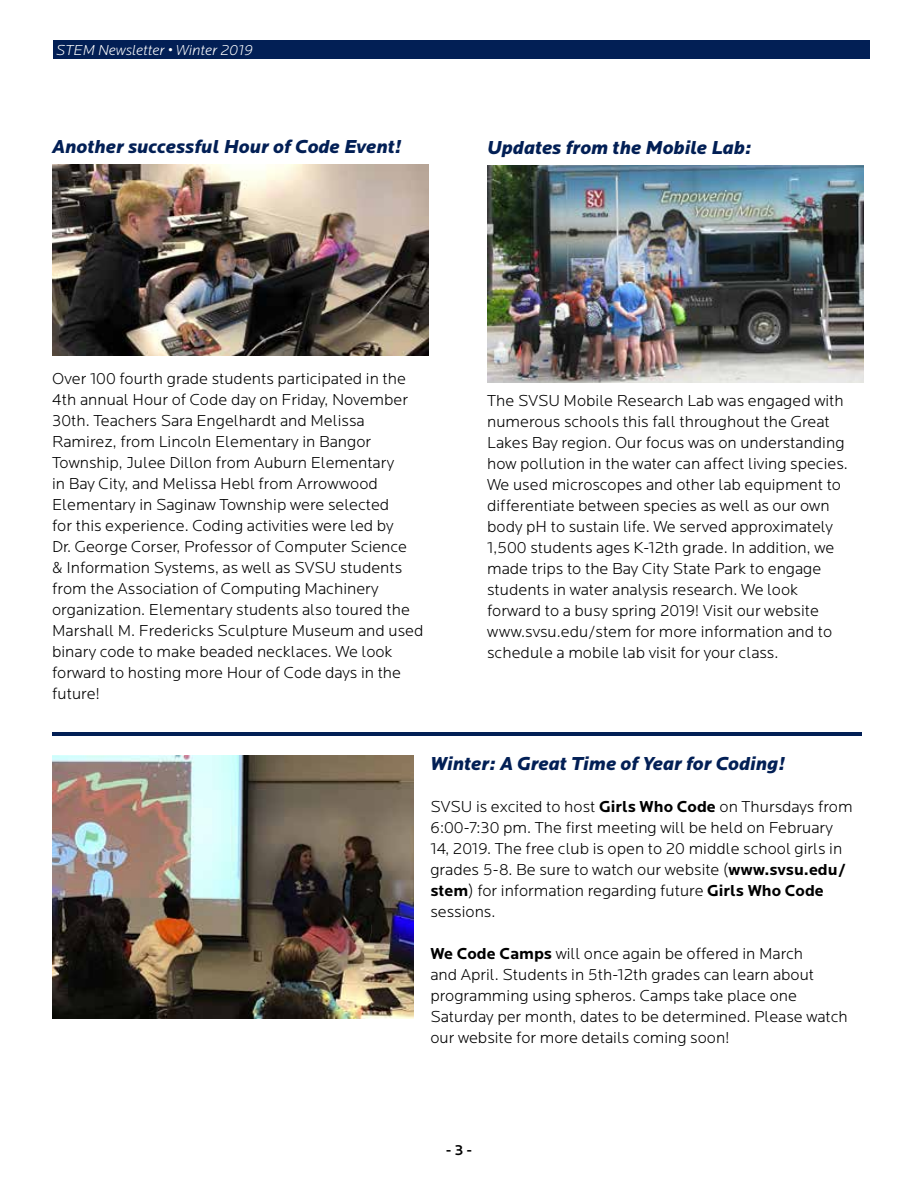
<style>
.page{position:relative;width:918px;height:1188px;background:#fff}
.page>*{position:absolute;margin:0;border:0;box-sizing:border-box;transform-origin:0 0}
.t1{font:italic 900 19.5px "Locator";color:#021f55}
.t2{font:300 16.5px/21px "Locator";color:#000}
.t3{font:italic 300 15px "Locator";color:#fff}
.t4{font:500 15px "Locator";color:#000}
.s1{font-weight:700}
</style>
<div class="page">
<div style="left:53px;top:40px;width:816px;height:19px;background:#021f55"></div>
<img style="left:52px;top:164px;width:377px;height:191px">
<img style="left:487px;top:165px;width:377px;height:218px">
<img style="left:52px;top:756px;width:362px;height:262px">
<hr style="left:52px;top:732px;width:810px;height:4px;background:#021f55">
<p class="t3" style="left:56px;top:42px;width:198px">STEM Newsletter • Winter 2019</p>
<p class="t1" style="left:52px;top:135px;width:351px">Another successful Hour of Code Event!</p>
<p class="t1" style="left:487px;top:136px;width:265px">Updates from the Mobile Lab:</p>
<p class="t2" style="left:52px;top:368px;width:373px">Over 100 fourth grade students participated in the 4th annual Hour of Code day on Friday, November 30th. Teachers Sara Engelhardt and Melissa Ramirez, from Lincoln Elementary in Bangor Township, Julee Dillon from Auburn Elementary<br>in Bay City, and Melissa Hebl from Arrowwood Elementary in Saginaw Township were selected<br>for this experience. Coding activities were led by<br>Dr. George Corser, Professor of Computer Science<br>&amp; Information Systems, as well as SVSU students from the Association of Computing Machinery organization. Elementary students also toured the Marshall M. Fredericks Sculpture Museum and used binary code to make beaded necklaces. We look forward to hosting more Hour of Code days in the future!</p>
<p class="t2" style="left:487px;top:391px;width:362px">The SVSU Mobile Research Lab was engaged with numerous schools this fall throughout the Great Lakes Bay region. Our focus was on understanding how pollution in the water can affect living species.<br>We used microscopes and other lab equipment to differentiate between species as well as our own body pH to sustain life. We served approximately 1,500 students ages K-12th grade. In addition, we made trips to the Bay City State Park to engage students in water analysis research. We look forward to a busy spring 2019! Visit our website www.svsu.edu/stem for more information and to schedule a mobile lab visit for your class.</p>
<p class="t1" style="left:430px;top:752px;width:356px">Winter: A Great Time of Year for Coding!</p>
<p class="t2" style="left:430px;top:797px;width:424px">SVSU is excited to host <span class="s1">Girls Who Code</span> on Thursdays from 6:00-7:30 pm. The first meeting will be held on February 14, 2019. The free club is open to 20 middle school girls in grades 5-8. Be sure to watch our website (<span class="s1">www.svsu.edu/ stem</span>) for information regarding future <span class="s1">Girls Who Code </span>sessions.</p>
<p class="t2" style="left:430px;top:944px;width:419px"><span class="s1">We Code Camps</span> will once again be offered in March<br>and April. Students in 5th-12th grades can learn about programming using spheros. Camps take place one Saturday per month, dates to be determined. Please watch our website for more details coming soon!</p>
<p class="t4" style="left:446px;top:1142px;width:28px">- 3 -</p>
</div>
